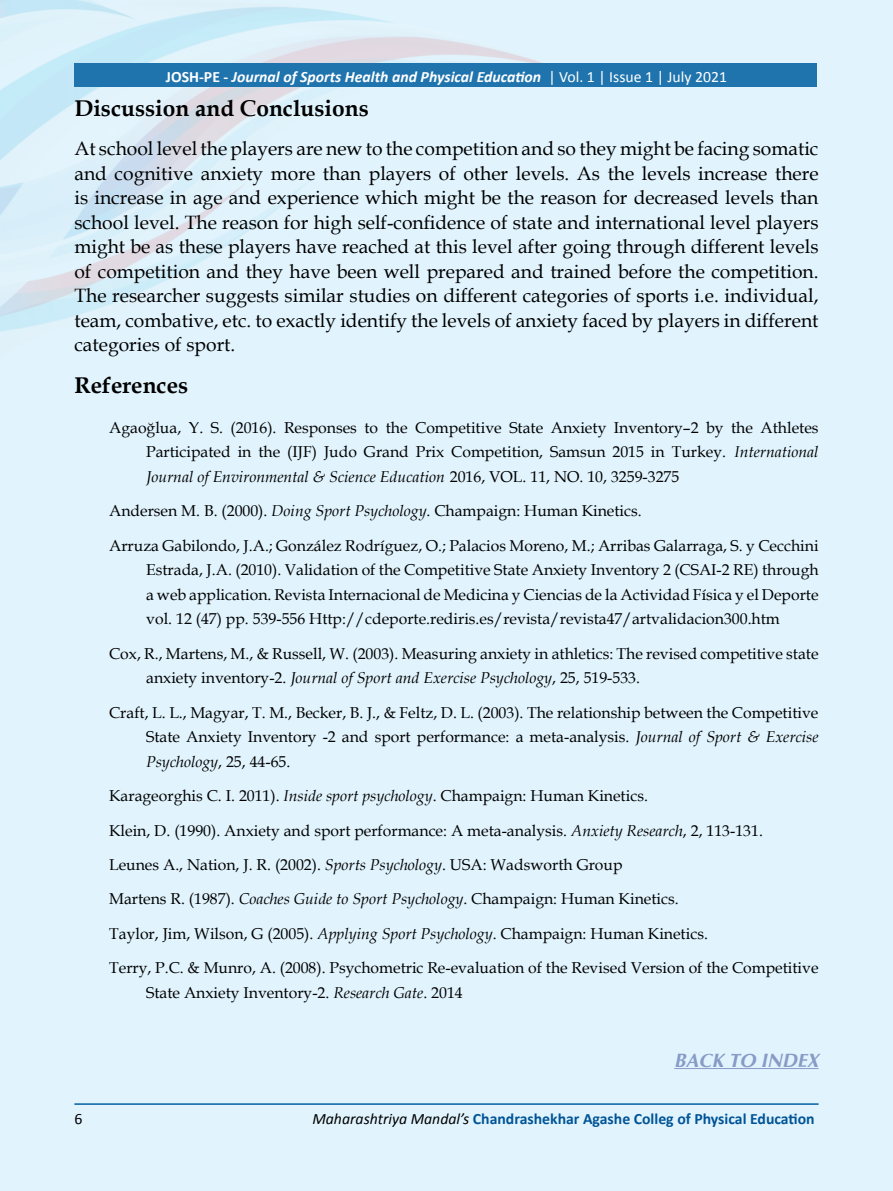
<style>
.page{position:relative;width:893px;height:1191px;background:#e1f4fd}
.page>*{position:absolute;margin:0;border:0;box-sizing:border-box;transform-origin:0 0}
.t1{font:700 22.75px "Book Antiqua";color:#000}
.t2{font:19.25px/24.5px "Book Antiqua";color:#000;text-align:justify}
.t3{font:19.25px "Ottawa";color:#879bc6}
.t4{font:15.75px/24.5px "Book Antiqua";color:#000;text-align:justify}
.t5{font:italic 700 15.75px "Calibri";color:#fff}
.t6{font:700 15.75px "Calibri";color:#005496}
.t7{font:15.75px "Calibri";color:#000}
.s1{font-style:normal}
.s2{font-weight:400;font-style:normal}
.s3{font-style:italic}
.s4{font-weight:400;font-style:italic;color:#000}
</style>
<div class="page">
<hr style="left:74px;top:1103px;width:745px;height:2px;background:#2074ae">
<img style="left:0;top:0;width:592px;height:332px">
<div style="left:74px;top:64px;width:743px;height:23px;background:#2074ae"></div>
<hr style="left:674px;top:1068px;width:145px;height:1px;background:#879bc6">
<p class="t5" style="left:166px;top:66px;width:563px"><span class="s1">JOSH-PE -</span> Journal of Sports Health and Physical Education <span class="s2">| Vol. 1 | Issue 1 | July 2021</span></p>
<h1 class="t1" style="left:74px;top:93px;width:296px">Discussion and Conclusions</h1>
<p class="t2" style="left:74px;top:136px;width:746px">At school level the players are new to the competition and so they might be facing somatic and cognitive anxiety more than players of other levels. As the levels increase there is increase in age and experience which might be the reason for decreased levels than school level. The reason for high self-confidence of state and international level players might be as these players have reached at this level after going through different levels of competition and they have been well prepared and trained before the competition.<br>The researcher suggests similar studies on different categories of sports i.e. individual, team, combative, etc. to exactly identify the levels of anxiety faced by players in different categories of sport.</p>
<h1 class="t1" style="left:74px;top:370px;width:115px">References</h1>
<p class="t4" style="left:146px;top:415px;width:674px;text-indent:-37px">Agaoğlua, Y. S. (2016). Responses to the Competitive State Anxiety Inventory–2 by the Athletes Participated in the (IJF) Judo Grand Prix Competition, Samsun 2015 in Turkey. <span class="s3">International Journal of Environmental &amp; Science Education</span> 2016, VOL. 11, NO. 10, 3259-3275</p>
<p class="t4" style="left:109px;top:493px;width:711px;line-height:34.5px">Andersen M. B. (2000). <span class="s3">Doing Sport Psychology</span>. Champaign: Human Kinetics.<br>Arruza Gabilondo, J.A.; González Rodríguez, O.; Palacios Moreno, M.; Arribas Galarraga, S. y Cecchini</p>
<p class="t4" style="left:146px;top:557px;width:674px">Estrada, J.A. (2010). Validation of the Competitive State Anxiety Inventory 2 (CSAI-2 RE) through a web application. Revista Internacional de Medicina y Ciencias de la Actividad Física y el Deporte vol. 12 (47) pp. 539-556 Http://cdeporte.rediris.es/revista/revista47/artvalidacion300.htm</p>
<p class="t4" style="left:146px;top:640px;width:674px;text-indent:-37px">Cox, R., Martens, M., &amp; Russell, W. (2003). Measuring anxiety in athletics: The revised competitive state anxiety inventory-2. <span class="s3">Journal of Sport and Exercise Psychology</span>, 25, 519-533.</p>
<p class="t4" style="left:146px;top:699px;width:674px;text-indent:-37px">Craft, L. L., Magyar, T. M., Becker, B. J., &amp; Feltz, D. L. (2003). The relationship between the Competitive State Anxiety Inventory -2 and sport performance: a meta-analysis. <span class="s3">Journal of Sport &amp; Exercise Psychology</span>, 25, 44-65.</p>
<p class="t4" style="left:109px;top:778px;width:711px;line-height:34.5px;text-align:left">Karageorghis C. I. 2011). <span class="s3">Inside sport psychology</span>. Champaign: Human Kinetics.<br>Klein, D. (1990). Anxiety and sport performance: A meta-analysis. <span class="s3">Anxiety Research</span>, 2, 113-131.<br>Leunes A., Nation, J. R. (2002). <span class="s3">Sports Psychology</span>. USA: Wadsworth Group<br>Martens R. (1987). <span class="s3">Coaches Guide to Sport Psychology</span>. Champaign: Human Kinetics.<br>Taylor, Jim, Wilson, G (2005). <span class="s3">Applying Sport Psychology</span>. Champaign: Human Kinetics.<br>Terry, P.C. &amp; Munro, A. (2008). Psychometric Re-evaluation of the Revised Version of the Competitive</p>
<p class="t4" style="left:146px;top:979px;width:318px">State Anxiety Inventory-2. <span class="s3">Research Gate</span>. 2014</p>
<p class="t3" style="left:674px;top:1048px;width:146px">BACK TO INDEX</p>
<p class="t7" style="left:74px;top:1108px;width:9px">6</p>
<p class="t6" style="left:312px;top:1108px;width:504px"><span class="s4">Maharashtriya Mandal’s</span> Chandrashekhar Agashe Colleg of Physical Education</p>
</div>
